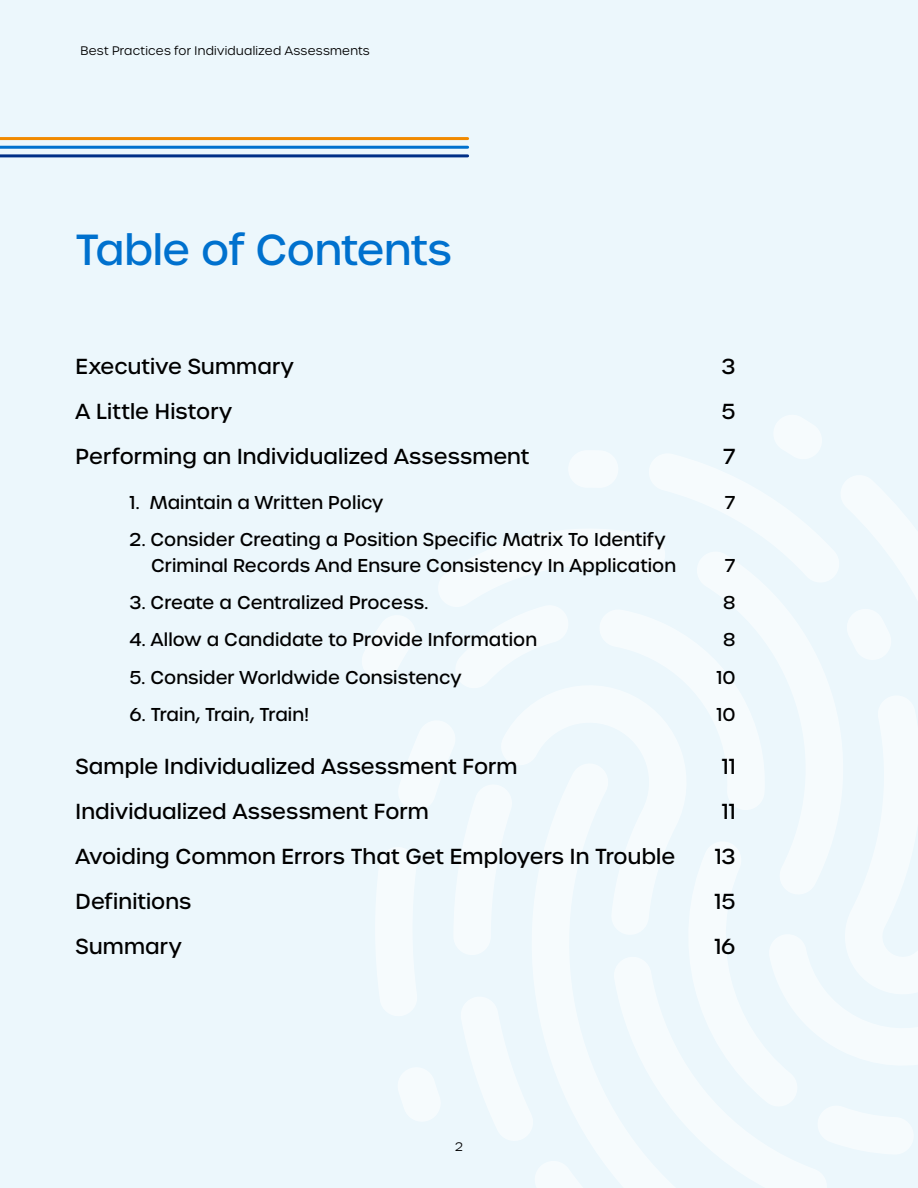
<style>
.page{position:relative;width:918px;height:1188px;background:#ecf7fc}
.page>*{position:absolute;margin:0;border:0;box-sizing:border-box;transform-origin:0 0}
.t1{font:500 42px "Urbane";letter-spacing:-.01em;color:#0071ce}
.t2{font:500 21px "Urbane";letter-spacing:.005em;color:#000}
.t3{font:500 18px/25.5px "Urbane";letter-spacing:.005em;color:#000}
.t4{font:300 12px "Urbane";letter-spacing:.02em;color:#000}
</style>
<div class="page">
<hr style="left:0;top:137px;width:468px;height:3px;background:#f18a00">
<hr style="left:0;top:146px;width:468px;height:3px;background:#0071ce">
<hr style="left:0;top:154px;width:468px;height:3px;background:#002f87">
<p class="t4" style="left:81px;top:43px;width:291px">Best Practices for Individualized Assessments</p>
<h1 class="t1" style="left:76px;top:222px;width:377px">Table of Contents</h1>
<p class="t2" style="left:76px;top:352px;width:220px">Executive Summary</p>
<p class="t2" style="left:722px;top:352px;width:15px">3</p>
<p class="t2" style="left:76px;top:397px;width:158px">A Little History</p>
<p class="t2" style="left:722px;top:397px;width:15px">5</p>
<p class="t2" style="left:76px;top:442px;width:455px">Performing an Individualized Assessment</p>
<p class="t2" style="left:723px;top:442px;width:14px">7</p>
<p class="t3" style="left:130px;top:489px;width:255px">1. Maintain a Written Policy</p>
<p class="t3" style="left:725px;top:489px;width:12px">7</p>
<p class="t3" style="left:151px;top:527px;width:526px;text-indent:-22px">2. Consider Creating a Position Specific Matrix To Identify<br>Criminal Records And Ensure Consistency In Application</p>
<p class="t3" style="left:725px;top:552px;width:12px">7</p>
<p class="t3" style="left:130px;top:590px;width:300px">3. Create a Centralized Process.</p>
<p class="t3" style="left:723px;top:590px;width:14px">8</p>
<p class="t3" style="left:130px;top:627px;width:409px">4. Allow a Candidate to Provide Information</p>
<p class="t3" style="left:723px;top:627px;width:14px">8</p>
<p class="t3" style="left:130px;top:665px;width:333px">5. Consider Worldwide Consistency</p>
<p class="t3" style="left:716px;top:665px;width:21px">10</p>
<p class="t3" style="left:130px;top:702px;width:181px">6. Train, Train, Train!</p>
<p class="t3" style="left:716px;top:702px;width:21px">10</p>
<p class="t2" style="left:76px;top:753px;width:443px">Sample Individualized Assessment Form</p>
<p class="t2" style="left:722px;top:753px;width:15px">11</p>
<p class="t2" style="left:76px;top:798px;width:355px">Individualized Assessment Form</p>
<p class="t2" style="left:722px;top:798px;width:15px">11</p>
<p class="t2" style="left:76px;top:843px;width:601px">Avoiding Common Errors That Get Employers In Trouble</p>
<p class="t2" style="left:715px;top:843px;width:22px">13</p>
<p class="t2" style="left:76px;top:888px;width:117px">Definitions</p>
<p class="t2" style="left:715px;top:888px;width:22px">15</p>
<p class="t2" style="left:76px;top:933px;width:108px">Summary</p>
<p class="t2" style="left:714px;top:933px;width:23px">16</p>
<p class="t4" style="left:455px;top:1139px;width:9px">2</p>
</div>
